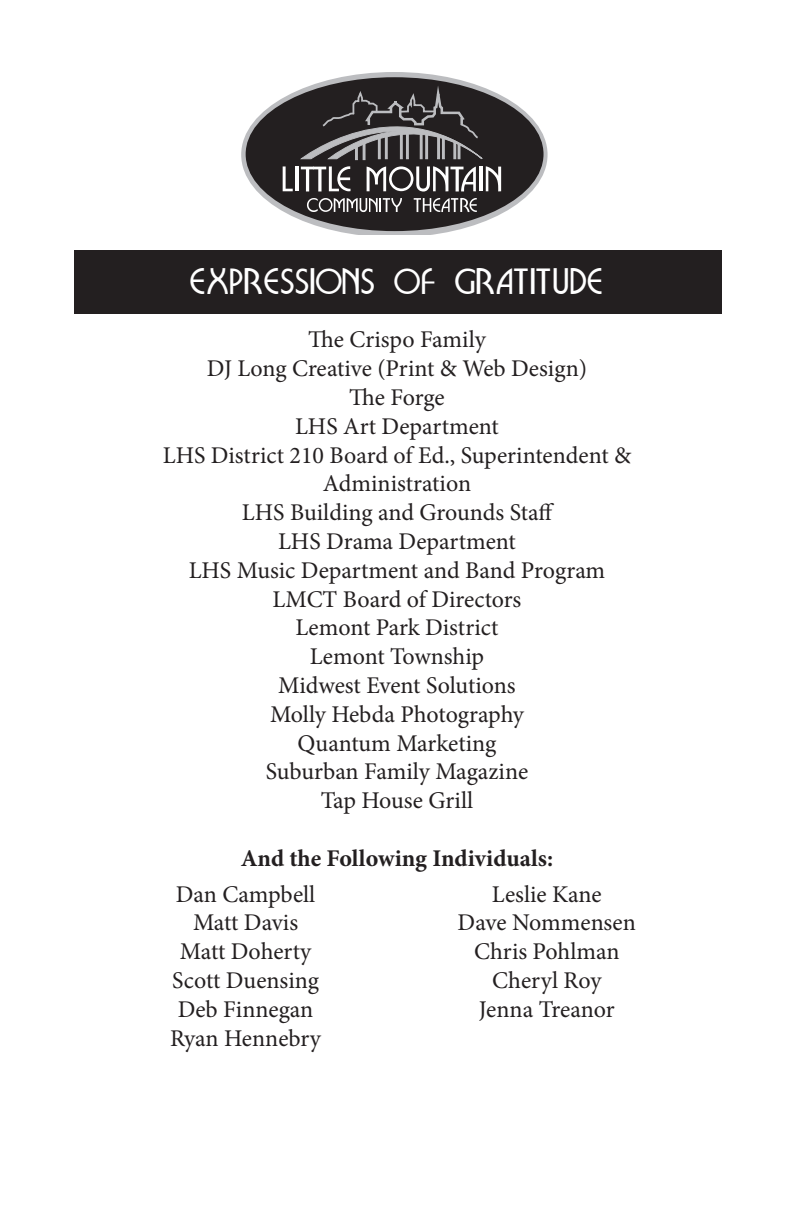
<style>
.page{position:relative;width:792px;height:1224px;background:#fff}
.page>*{position:absolute;margin:0;border:0;box-sizing:border-box;transform-origin:0 0}
.t1{font:32px "Brioche Display Caps S Si";color:#fff}
.t2{font:24px "Minion Pro";letter-spacing:-.005em;color:#231f20}
.t3{font:700 24px "Minion Pro";color:#231f20}
</style>
<div class="page">
<div style="left:74px;top:250px;width:648px;height:63px;background:#231f20"></div>
<svg style="left:241px;top:72px;width:307px;height:162px"></svg>
<div style="left:246px;top:77px;width:298px;height:154px;background:#231f20;border-radius:50%"></div>
<svg style="left:301px;top:77px;width:182px;height:83px"></svg>
<svg style="left:283px;top:166px;width:10px;height:25px"></svg>
<hr style="left:295px;top:166px;width:3px;height:25px;background:#fff">
<svg style="left:301px;top:166px;width:50px;height:25px"></svg>
<svg style="left:367px;top:166px;width:109px;height:26px"></svg>
<hr style="left:479px;top:166px;width:3px;height:25px;background:#fff">
<svg style="left:486px;top:166px;width:15px;height:25px"></svg>
<svg style="left:307px;top:198px;width:95px;height:14px"></svg>
<svg style="left:414px;top:198px;width:63px;height:14px"></svg>
<p class="t1" style="left:190px;top:265px;width:416px">EXPRESSIONS OF GRATITUDE</p>
<p class="t2" style="left:308px;top:324px;width:179px">The Crispo Family</p>
<p class="t2" style="left:207px;top:353px;width:382px">DJ Long Creative (Print &amp; Web Design)</p>
<p class="t2" style="left:349px;top:381px;width:97px">The Forge</p>
<p class="t2" style="left:295px;top:410px;width:205px">LHS Art Department</p>
<p class="t2" style="left:163px;top:439px;width:470px">LHS District 210 Board of Ed., Superintendent &amp;</p>
<p class="t2" style="left:323px;top:468px;width:150px">Administration</p>
<p class="t2" style="left:242px;top:497px;width:314px">LHS Building and Grounds Staff</p>
<p class="t2" style="left:278px;top:525px;width:239px">LHS Drama Department</p>
<p class="t2" style="left:189px;top:554px;width:418px">LHS Music Department and Band Program</p>
<p class="t2" style="left:273px;top:583px;width:250px">LMCT Board of Directors</p>
<p class="t2" style="left:296px;top:612px;width:204px">Lemont Park District</p>
<p class="t2" style="left:310px;top:641px;width:176px">Lemont Township</p>
<p class="t2" style="left:278px;top:669px;width:239px">Midwest Event Solutions</p>
<p class="t2" style="left:270px;top:698px;width:255px">Molly Hebda Photography</p>
<p class="t2" style="left:298px;top:727px;width:200px">Quantum Marketing</p>
<p class="t2" style="left:266px;top:756px;width:264px">Suburban Family Magazine</p>
<p class="t2" style="left:321px;top:785px;width:154px">Tap House Grill</p>
<p class="t3" style="left:241px;top:841px;width:314px">And the Following Individuals:</p>
<p class="t2" style="left:176px;top:878px;width:141px">Dan Campbell</p>
<p class="t2" style="left:193px;top:907px;width:107px">Matt Davis</p>
<p class="t2" style="left:180px;top:936px;width:133px">Matt Doherty</p>
<p class="t2" style="left:172px;top:964px;width:148px">Scott Duensing</p>
<p class="t2" style="left:178px;top:993px;width:137px">Deb Finnegan</p>
<p class="t2" style="left:170px;top:1022px;width:152px">Ryan Hennebry</p>
<p class="t2" style="left:492px;top:878px;width:111px">Leslie Kane</p>
<p class="t2" style="left:458px;top:907px;width:180px">Dave Nommensen</p>
<p class="t2" style="left:474px;top:936px;width:147px">Chris Pohlman</p>
<p class="t2" style="left:492px;top:964px;width:111px">Cheryl Roy</p>
<p class="t2" style="left:479px;top:993px;width:137px">Jenna Treanor</p>
</div>
